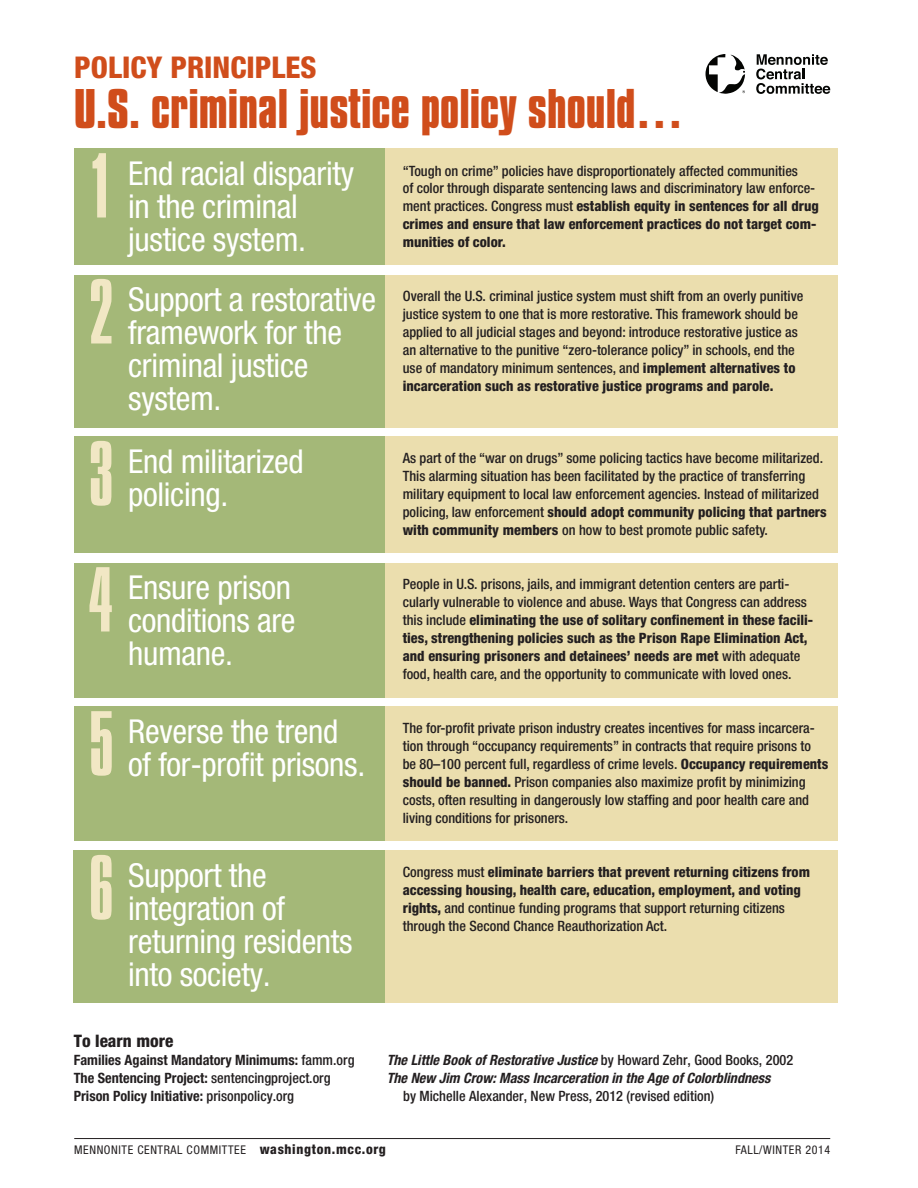
<style>
.page{position:relative;width:918px;height:1188px;background:#fff}
.page>*{position:absolute;margin:0;border:0;box-sizing:border-box;transform-origin:0 0}
.principle_item{font:300 79.2px "Compacta BT";color:#f1e7c4}
.insert_title{font:700 48px "Compacta BT";color:#d04d1b}
.principle_item-2{font:condensed 33px/33px "Helvetica Neue";letter-spacing:-.01em;color:#fff}
.insert_subtitle{font:800 condensed 30px "Helvetica Neue";color:#d04d1b}
.sbh{font:800 condensed 17.25px "Helvetica Neue";color:#231f20}
.principle_text{font:500 condensed 14.25px/18px "Helvetica Neue";color:#231f20}
.principle_text-2{font:800 condensed 14.25px/18px "Helvetica Neue";color:#231f20}
.sbft{font:italic 700 condensed 14.25px/18px "Helvetica Neue";color:#231f20}
.sbft-2{font:700 condensed 14.25px "Helvetica Neue";color:#231f20}
.t1{font:condensed 12px "Helvetica Neue";letter-spacing:.05em;color:#231f20}
.s1{font-weight:800}
.s2{font-weight:500}
.s3{font-weight:500;font-style:normal}
.s4{font-weight:800;font-size:13.5px}
</style>
<div class="page">
<div style="left:385px;top:148px;width:452px;height:118px;background:#ebdeae"></div>
<div style="left:385px;top:563px;width:452px;height:135px;background:#ebdeae"></div>
<div style="left:385px;top:275px;width:452px;height:153px;background:#ebdeae"></div>
<div style="left:383px;top:850px;width:454px;height:154px;background:#ebdeae"></div>
<div style="left:385px;top:706px;width:452px;height:136px;background:#ebdeae"></div>
<div style="left:385px;top:436px;width:452px;height:118px;background:#ebdeae"></div>
<div style="left:74px;top:148px;width:311px;height:118px;background:#a4b878"></div>
<div style="left:75px;top:563px;width:310px;height:135px;background:#a4b878"></div>
<div style="left:73px;top:850px;width:312px;height:154px;background:#a4b878"></div>
<div style="left:74px;top:436px;width:311px;height:118px;background:#a4b878"></div>
<div style="left:74px;top:275px;width:311px;height:153px;background:#a4b878"></div>
<div style="left:74px;top:706px;width:311px;height:136px;background:#a4b878"></div>
<svg style="left:706px;top:54px;width:39px;height:40px"></svg>
<svg style="left:756px;top:54px;width:74px;height:40px"></svg>
<hr style="left:74px;top:1138px;width:756px;height:1px;background:#231f20">
<p class="insert_subtitle" style="left:74px;top:49px;width:244px">POLICY PRINCIPLES</p>
<p class="insert_title" style="left:74px;top:79px;width:611px">U.S. criminal justice policy should…</p>
<p class="principle_item" style="left:92px;top:141px;width:20px">1</p>
<p class="principle_item-2" style="left:128px;top:156px;width:227px">End racial disparity in the criminal justice system.</p>
<p class="principle_item" style="left:89px;top:267px;width:27px">2</p>
<p class="principle_item-2" style="left:128px;top:282px;width:249px">Support a restorative framework for the criminal justice system.</p>
<p class="principle_item" style="left:89px;top:429px;width:27px">3</p>
<p class="principle_item-2" style="left:128px;top:444px;width:177px">End militarized policing.</p>
<p class="principle_item" style="left:89px;top:555px;width:27px">4</p>
<p class="principle_item-2" style="left:128px;top:570px;width:169px">Ensure prison conditions are humane.</p>
<p class="principle_item" style="left:89px;top:699px;width:27px">5</p>
<p class="principle_item-2" style="left:128px;top:714px;width:239px">Reverse the trend of for-profit prisons.</p>
<p class="principle_item" style="left:89px;top:843px;width:27px">6</p>
<p class="principle_item-2" style="left:128px;top:858px;width:226px">Support the integration of returning residents into society.</p>
<p class="principle_text" style="left:403px;top:161px;width:418px">“Tough on crime” policies have disproportionately affected communities<br>of color through disparate sentencing laws and discriminatory law enforce&shy;ment practices. Congress must <span class="s1">establish equity in sentences for all drug crimes and ensure that law enforcement practices do not target com&shy;munities of color.</span></p>
<p class="principle_text" style="left:403px;top:287px;width:402px">Overall the U.S. criminal justice system must shift from an overly punitive justice system to one that is more restorative. This framework should be applied to all judicial stages and beyond: introduce restorative justice as an alternative to the punitive “zero-tolerance policy” in schools, end the use of mandatory minimum sentences, and <span class="s1">implement alternatives to incarceration such as restorative justice programs and parole.</span></p>
<p class="principle_text" style="left:403px;top:449px;width:426px">As part of the “war on drugs” some policing tactics have become militarized.<br>This alarming situation has been facilitated by the practice of transferring military equipment to local law enforcement agencies. Instead of militarized policing, law enforcement <span class="s1">should adopt community policing that partners with community members</span> on how to best promote public safety.</p>
<p class="principle_text" style="left:403px;top:575px;width:412px">People in U.S. prisons, jails, and immigrant detention centers are parti&shy;cularly vulnerable to violence and abuse. Ways that Congress can address this include <span class="s1">eliminating the use of solitary confinement in these facili&shy;ties, strengthening policies such as the Prison Rape Elimination Act, and ensuring prisoners and detainees’ needs are met</span> with adequate food, health care, and the opportunity to communicate with loved ones.</p>
<p class="principle_text" style="left:403px;top:719px;width:427px">The for-profit private prison industry creates incentives for mass incarcera&shy;tion through “occupancy requirements” in contracts that require prisons to<br>be 80–100 percent full, regardless of crime levels. <span class="s1">Occupancy requirements should be banned.</span> Prison companies also maximize profit by minimizing costs, often resulting in dangerously low staffing and poor health care and living conditions for prisoners.</p>
<p class="principle_text-2" style="left:403px;top:863px;width:409px"><span class="s2">Congress must</span> eliminate barriers that prevent returning citizens from accessing housing, health care, education, employment, and voting rights, <span class="s2">and continue funding programs that support returning citizens through the Second Chance Reauthorization Act.</span></p>
<p class="sbh" style="left:74px;top:1030px;width:101px">To learn more</p>
<p class="sbft-2" style="left:74px;top:1051px;width:282px">Families Against Mandatory Minimums: <span class="s2">famm.org</span></p>
<p class="sbft-2" style="left:74px;top:1069px;width:258px">The Sentencing Project: <span class="s2">sentencingproject.org</span></p>
<p class="sbft-2" style="left:74px;top:1087px;width:222px">Prison Policy Initiative: <span class="s2">prisonpolicy.org</span></p>
<p class="sbft" style="left:387px;top:1051px;width:408px">The Little Book of Restorative Justice <span class="s3">by Howard Zehr, Good Books, 2002</span></p>
<p class="sbft" style="left:403px;top:1069px;width:369px;text-indent:-17px">The New Jim Crow: Mass Incarceration in the Age of Colorblindness <span class="s3">by Michelle Alexander, New Press, 2012 (revised edition)</span></p>
<p class="t1" style="left:74px;top:1143px;width:313px">MENNONITE CENTRAL COMMITTEE <span class="s4">washington.mcc.org</span></p>
<p class="t1" style="left:736px;top:1143px;width:96px">FALL/WINTER 2014</p>
</div>
